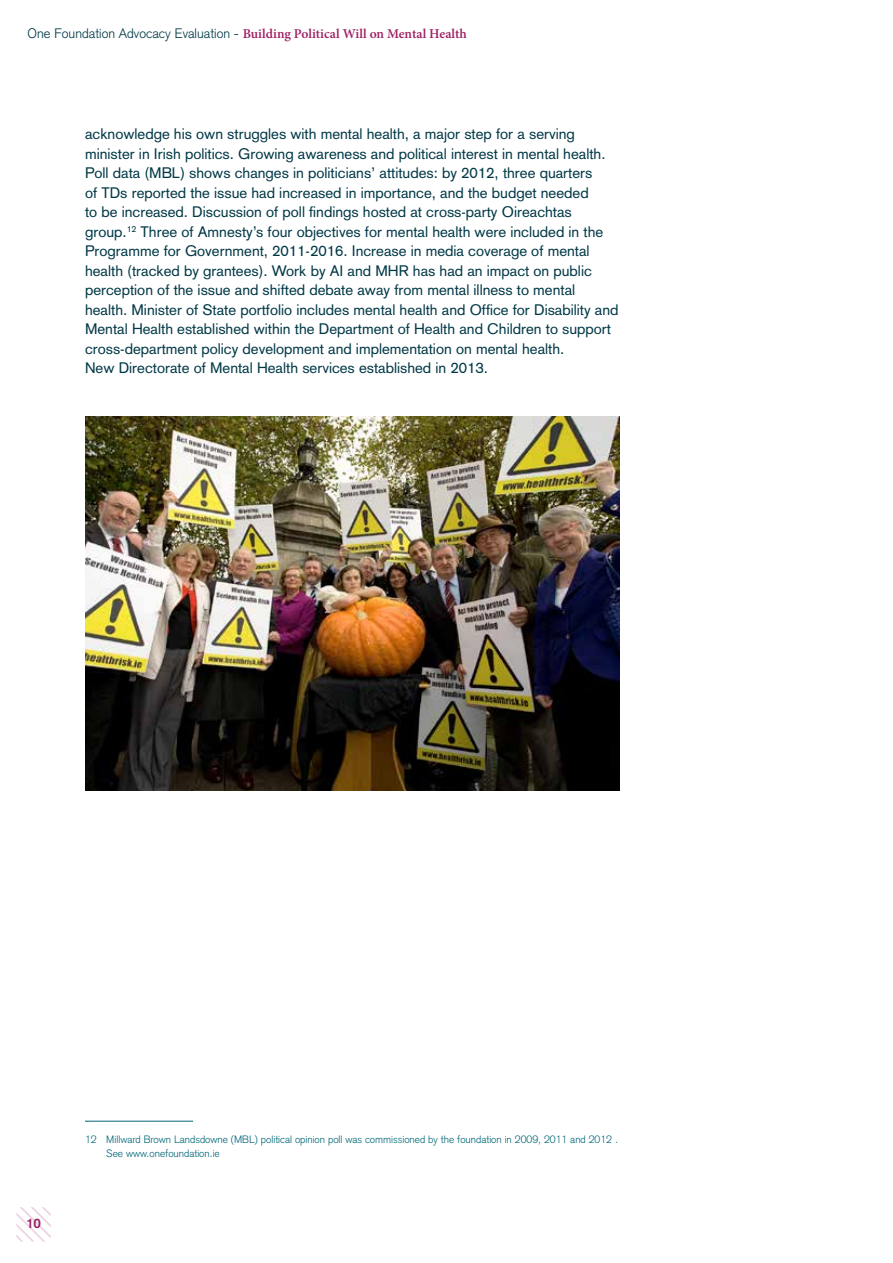
<style>
.page{position:relative;width:893px;height:1263px;background:#fff}
.page>*{position:absolute;margin:0;border:0;box-sizing:border-box;transform-origin:0 0}
.t1{font:15px/19.5px "Akzidenz Grotesk";color:#003846}
.t2{font:600 13.5px "Minion Pro";color:#9e1f63}
.t3{font:700 13.5px "Akzidenz Grotesk";color:#9e1f63}
.t4{font:300 10.5px/13.5px "Akzidenz Grotesk";color:#006777}
.s1{font-family:"Akzidenz Grotesk";font-weight:300;color:#003846}
</style>
<div class="page">
<svg style="left:16px;top:1207px;width:35px;height:34px"></svg>
<img style="left:85px;top:416px;width:535px;height:375px">
<hr style="left:85px;top:1121px;width:108px;height:1px;background:#006777">
<p class="t2" style="left:28px;top:24px;width:441px"><span class="s1">One Foundation Advocacy Evaluation -</span> Building Political Will on Mental Health</p>
<p class="t1" style="left:85px;top:124px;width:535px">acknowledge his own struggles with mental health, a major step for a serving minister in Irish politics. Growing awareness and political interest in mental health.<br>Poll data (MBL) shows changes in politicians’ attitudes: by 2012, three quarters<br>of TDs reported the issue had increased in importance, and the budget needed<br>to be increased. Discussion of poll findings hosted at cross-party Oireachtas group.<sup>12</sup> Three of Amnesty’s four objectives for mental health were included in the Programme for Government, 2011-2016. Increase in media coverage of mental health (tracked by grantees). Work by AI and MHR has had an impact on public perception of the issue and shifted debate away from mental illness to mental health. Minister of State portfolio includes mental health and Office for Disability and Mental Health established within the Department of Health and Children to support cross-department policy development and implementation on mental health.<br>New Directorate of Mental Health services established in 2013.</p>
<p class="t3" style="left:26px;top:1216px;width:17px">10</p>
<p class="t4" style="left:106px;top:1133px;width:513px;text-indent:-21px">12 Millward Brown Landsdowne (MBL) political opinion poll was commissioned by the foundation in 2009, 2011 and 2012 .<br>See www.onefoundation.ie</p>
</div>
